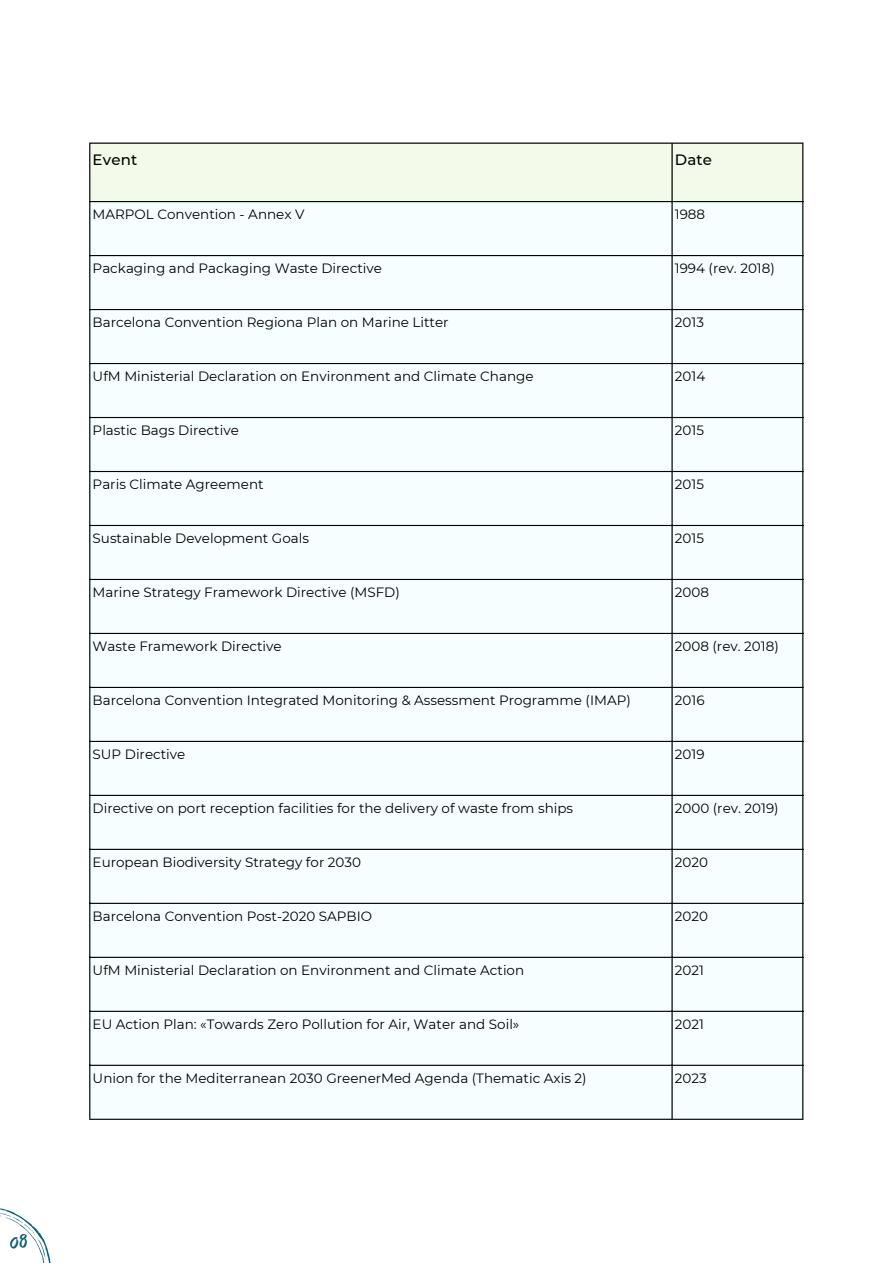
<style>
.page{position:relative;width:893px;height:1264px;background:#fff}
.page>*{position:absolute;margin:0;border:0;box-sizing:border-box;transform-origin:0 0}
.t1{font:18px "Mansalva";color:#0c5f79}
.t2{font:500 15px "Montserrat";letter-spacing:.01em;color:#000}
.t3{font:13.5px "Montserrat";color:#000}
</style>
<div class="page">
<div style="left:90px;top:144px;width:712px;height:57px;background:#f3faea"></div>
<div style="left:90px;top:202px;width:712px;height:916px;background:#f5ffff"></div>
<hr style="left:89px;top:144px;width:1px;height:974px;background:#000">
<hr style="left:671px;top:144px;width:1px;height:974px;background:#000">
<hr style="left:802px;top:144px;width:1px;height:974px;background:#000">
<hr style="left:89px;top:142px;width:714px;height:2px;background:#000">
<hr style="left:89px;top:201px;width:714px;height:1px;background:#000">
<hr style="left:89px;top:255px;width:714px;height:1px;background:#000">
<hr style="left:89px;top:309px;width:714px;height:1px;background:#000">
<hr style="left:89px;top:363px;width:714px;height:1px;background:#000">
<hr style="left:89px;top:417px;width:714px;height:1px;background:#000">
<hr style="left:89px;top:471px;width:714px;height:1px;background:#000">
<hr style="left:89px;top:525px;width:714px;height:1px;background:#000">
<hr style="left:89px;top:579px;width:714px;height:1px;background:#000">
<hr style="left:89px;top:633px;width:714px;height:1px;background:#000">
<hr style="left:89px;top:687px;width:714px;height:1px;background:#000">
<hr style="left:89px;top:740px;width:714px;height:2px;background:#000">
<hr style="left:89px;top:794px;width:714px;height:2px;background:#000">
<hr style="left:89px;top:848px;width:714px;height:2px;background:#000">
<hr style="left:89px;top:902px;width:714px;height:1px;background:#000">
<hr style="left:89px;top:956px;width:714px;height:1px;background:#000">
<hr style="left:89px;top:1010px;width:714px;height:1px;background:#000">
<hr style="left:89px;top:1064px;width:714px;height:1px;background:#000">
<hr style="left:89px;top:1118px;width:714px;height:1px;background:#000">
<svg style="left:0;top:1208px;width:51px;height:54px"></svg>
<p class="t1" style="left:10px;top:1231px;width:20px">08</p>
<p class="t2" style="left:93px;top:151px;width:46px">Event</p>
<p class="t2" style="left:674px;top:151px;width:39px">Date</p>
<p class="t3" style="left:93px;top:206px;width:213px">MARPOL Convention - Annex V</p>
<p class="t3" style="left:674px;top:206px;width:32px">1988</p>
<p class="t3" style="left:93px;top:260px;width:291px">Packaging and Packaging Waste Directive</p>
<p class="t3" style="left:674px;top:260px;width:101px">1994 (rev. 2018)</p>
<p class="t3" style="left:93px;top:314px;width:357px">Barcelona Convention Regiona Plan on Marine Litter</p>
<p class="t3" style="left:674px;top:314px;width:31px">2013</p>
<p class="t3" style="left:93px;top:368px;width:442px">UfM Ministerial Declaration on Environment and Climate Change</p>
<p class="t3" style="left:674px;top:368px;width:32px">2014</p>
<p class="t3" style="left:93px;top:422px;width:148px">Plastic Bags Directive</p>
<p class="t3" style="left:674px;top:422px;width:31px">2015</p>
<p class="t3" style="left:93px;top:476px;width:172px">Paris Climate Agreement</p>
<p class="t3" style="left:674px;top:476px;width:31px">2015</p>
<p class="t3" style="left:93px;top:530px;width:218px">Sustainable Development Goals</p>
<p class="t3" style="left:674px;top:530px;width:31px">2015</p>
<p class="t3" style="left:93px;top:584px;width:309px">Marine Strategy Framework Directive (MSFD)</p>
<p class="t3" style="left:674px;top:584px;width:36px">2008</p>
<p class="t3" style="left:93px;top:637px;width:190px">Waste Framework Directive</p>
<p class="t3" style="left:674px;top:637px;width:105px">2008 (rev. 2018)</p>
<p class="t3" style="left:93px;top:691px;width:539px">Barcelona Convention Integrated Monitoring &amp; Assessment Programme (IMAP)</p>
<p class="t3" style="left:674px;top:691px;width:31px">2016</p>
<p class="t3" style="left:93px;top:745px;width:94px">SUP Directive</p>
<p class="t3" style="left:674px;top:745px;width:31px">2019</p>
<p class="t3" style="left:93px;top:799px;width:482px">Directive on port reception facilities for the delivery of waste from ships</p>
<p class="t3" style="left:674px;top:799px;width:105px">2000 (rev. 2019)</p>
<p class="t3" style="left:93px;top:853px;width:270px">European Biodiversity Strategy for 2030</p>
<p class="t3" style="left:674px;top:853px;width:35px">2020</p>
<p class="t3" style="left:93px;top:907px;width:281px">Barcelona Convention Post-2020 SAPBIO</p>
<p class="t3" style="left:674px;top:907px;width:35px">2020</p>
<p class="t3" style="left:93px;top:961px;width:433px">UfM Ministerial Declaration on Environment and Climate Action</p>
<p class="t3" style="left:674px;top:961px;width:31px">2021</p>
<p class="t3" style="left:93px;top:1015px;width:428px">EU Action Plan: «Towards Zero Pollution for Air, Water and Soil»</p>
<p class="t3" style="left:674px;top:1015px;width:31px">2021</p>
<p class="t3" style="left:93px;top:1069px;width:495px">Union for the Mediterranean 2030 GreenerMed Agenda (Thematic Axis 2)</p>
<p class="t3" style="left:674px;top:1069px;width:33px">2023</p>
</div>
